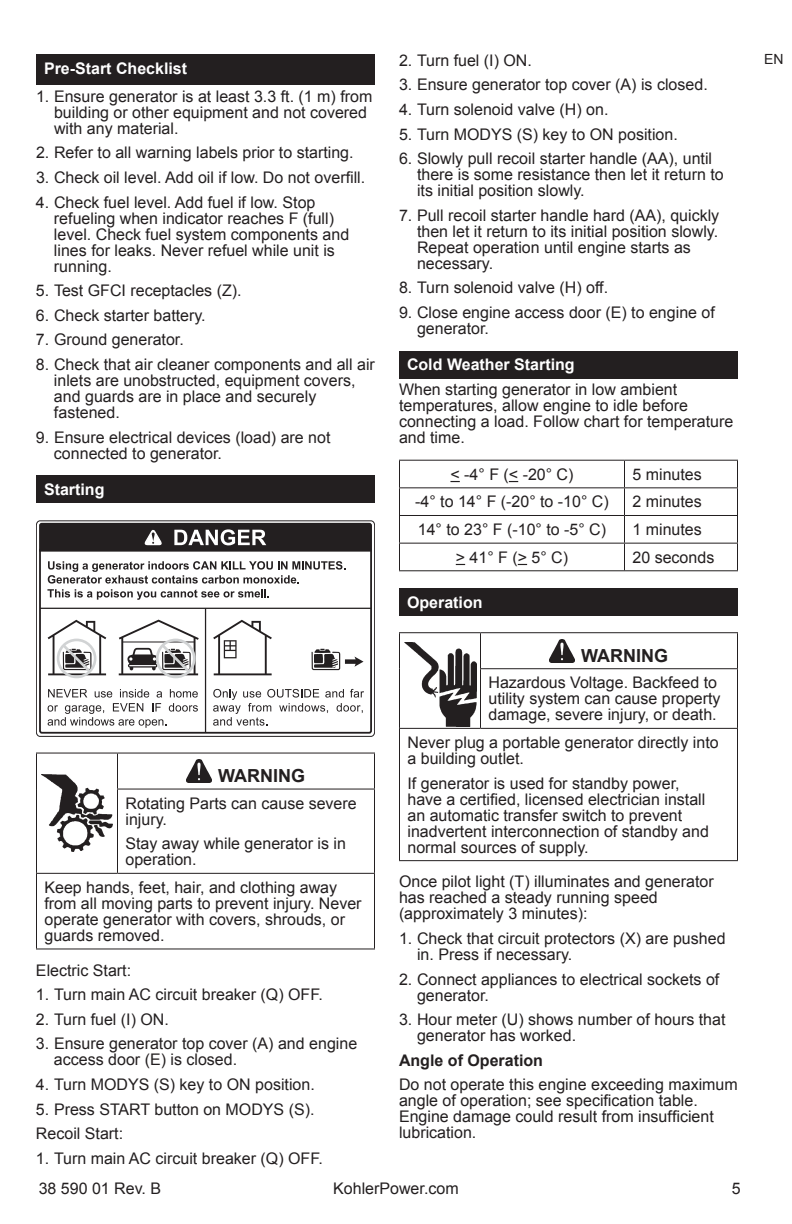
<style>
.page{position:relative;width:792px;height:1224px;background:#fff}
.page>*{position:absolute;margin:0;border:0;box-sizing:border-box;transform-origin:0 0}
.t1{font:700 18px "Arial";color:#231f20}
.t2{font:16px/16px "Arial";color:#231f20}
.t3{font:700 16px "Arial";color:#fff}
.t4{font:700 16px "Arial";color:#231f20}
.t5{font:14px "Arial";color:#231f20}
</style>
<div class="page">
<div style="left:36px;top:54px;width:339px;height:31px;background:#231f20"></div>
<div style="left:36px;top:475px;width:339px;height:28px;background:#231f20"></div>
<svg style="left:312px;top:649px;width:52px;height:21px"></svg>
<div style="left:36px;top:520px;width:339px;height:217px;border:1px solid #231f20;border-radius:4px"></div>
<div style="left:39px;top:547px;width:333px;height:187px;border:2px solid #231f20;border-radius:2px"></div>
<svg style="left:39px;top:522px;width:333px;height:31px;background:#454142"></svg>
<svg style="left:47px;top:561px;width:298px;height:39px"></svg>
<svg style="left:48px;top:689px;width:150px;height:39px"></svg>
<svg style="left:213px;top:689px;width:151px;height:37px"></svg>
<hr style="left:40px;top:608px;width:331px;height:1px;background:#231f20">
<hr style="left:205px;top:608px;width:1px;height:124px;background:#231f20">
<svg style="left:213px;top:620px;width:59px;height:55px"></svg>
<svg style="left:48px;top:620px;width:58px;height:58px"></svg>
<svg style="left:119px;top:620px;width:80px;height:58px"></svg>
<hr style="left:36px;top:753px;width:82px;height:1px;background:#231f20">
<hr style="left:36px;top:754px;width:1px;height:35px;background:#231f20">
<hr style="left:118px;top:753px;width:257px;height:1px;background:#231f20">
<hr style="left:117px;top:754px;width:1px;height:35px;background:#231f20">
<hr style="left:374px;top:754px;width:1px;height:35px;background:#231f20">
<hr style="left:36px;top:789px;width:1px;height:84px;background:#231f20">
<hr style="left:117px;top:789px;width:258px;height:1px;background:#231f20">
<hr style="left:117px;top:790px;width:1px;height:83px;background:#231f20">
<hr style="left:374px;top:790px;width:1px;height:83px;background:#231f20">
<hr style="left:36px;top:873px;width:82px;height:1px;background:#231f20">
<hr style="left:36px;top:874px;width:1px;height:74px;background:#231f20">
<hr style="left:118px;top:873px;width:257px;height:1px;background:#231f20">
<hr style="left:374px;top:874px;width:1px;height:74px;background:#231f20">
<hr style="left:36px;top:948px;width:339px;height:1px;background:#231f20">
<img style="left:41px;top:775px;width:72px;height:77px">
<img style="left:187px;top:760px;width:25px;height:22px">
<div style="left:399px;top:351px;width:339px;height:27px;background:#231f20"></div>
<hr style="left:399px;top:460px;width:226px;height:1px;background:#231f20">
<hr style="left:625px;top:460px;width:113px;height:1px;background:#231f20">
<hr style="left:399px;top:487px;width:226px;height:1px;background:#231f20">
<hr style="left:625px;top:487px;width:113px;height:1px;background:#231f20">
<hr style="left:399px;top:515px;width:226px;height:1px;background:#231f20">
<hr style="left:625px;top:515px;width:113px;height:1px;background:#231f20">
<hr style="left:399px;top:543px;width:226px;height:1px;background:#231f20">
<svg style="left:399px;top:461px;width:1px;height:109px"></svg>
<hr style="left:625px;top:543px;width:113px;height:1px;background:#231f20">
<svg style="left:624px;top:461px;width:1px;height:109px"></svg>
<svg style="left:737px;top:461px;width:1px;height:109px"></svg>
<hr style="left:399px;top:570px;width:339px;height:1px;background:#231f20">
<div style="left:399px;top:588px;width:339px;height:28px;background:#231f20"></div>
<hr style="left:399px;top:632px;width:82px;height:1px;background:#231f20">
<hr style="left:399px;top:633px;width:1px;height:36px;background:#231f20">
<hr style="left:481px;top:632px;width:257px;height:1px;background:#231f20">
<hr style="left:480px;top:633px;width:1px;height:35px;background:#231f20">
<hr style="left:737px;top:633px;width:1px;height:35px;background:#231f20">
<hr style="left:399px;top:669px;width:1px;height:59px;background:#231f20">
<hr style="left:480px;top:668px;width:258px;height:1px;background:#231f20">
<hr style="left:480px;top:669px;width:1px;height:59px;background:#231f20">
<hr style="left:737px;top:669px;width:1px;height:59px;background:#231f20">
<hr style="left:399px;top:728px;width:82px;height:1px;background:#231f20">
<hr style="left:399px;top:729px;width:1px;height:131px;background:#231f20">
<hr style="left:481px;top:728px;width:257px;height:1px;background:#231f20">
<hr style="left:737px;top:729px;width:1px;height:131px;background:#231f20">
<hr style="left:399px;top:860px;width:339px;height:1px;background:#231f20">
<img style="left:405px;top:643px;width:71px;height:83px">
<img style="left:550px;top:639px;width:25px;height:23px">
<p class="t3" style="left:44px;top:59px;width:145px">Pre-Start Checklist</p>
<p class="t2" style="left:54px;top:88px;width:320px;text-indent:-18px">1. Ensure generator is at least 3.3 ft. (1 m) from building or other equipment and not covered with any material.</p>
<p class="t2" style="left:36px;top:145px;width:319px">2. Refer to all warning labels prior to starting.</p>
<p class="t2" style="left:36px;top:169px;width:331px">3. Check oil level. Add oil if low. Do not overfill.</p>
<p class="t2" style="left:54px;top:194px;width:297px;text-indent:-18px">4. Check fuel level. Add fuel if low. Stop refueling when indicator reaches F (full) level. Check fuel system components and lines for leaks. Never refuel while unit is running.</p>
<p class="t2" style="left:36px;top:283px;width:207px">5. Test GFCI receptacles (Z).</p>
<p class="t2" style="left:36px;top:307px;width:171px">6. Check starter battery.</p>
<p class="t2" style="left:36px;top:332px;width:149px">7. Ground generator.</p>
<p class="t2" style="left:54px;top:357px;width:322px;text-indent:-18px">8. Check that air cleaner components and all air inlets are unobstructed, equipment covers, and guards are in place and securely fastened.</p>
<p class="t2" style="left:54px;top:429px;width:278px;text-indent:-18px">9. Ensure electrical devices (load) are not connected to generator.</p>
<p class="t3" style="left:44px;top:481px;width:62px">Starting</p>
<p class="t1" style="left:218px;top:766px;width:88px">WARNING</p>
<p class="t2" style="left:126px;top:795px;width:233px">Rotating Parts can cause severe injury.</p>
<p class="t2" style="left:126px;top:836px;width:222px">Stay away while generator is in operation.</p>
<p class="t2" style="left:45px;top:879px;width:319px">Keep hands, feet, hair, and clothing away from all moving parts to prevent injury. Never operate generator with covers, shrouds, or guards removed.</p>
<p class="t2" style="left:36px;top:962px;width:97px">Electric Start:</p>
<p class="t2" style="left:36px;top:987px;width:288px">1. Turn main AC circuit breaker (Q) OFF.</p>
<p class="t2" style="left:36px;top:1011px;width:134px">2. Turn fuel (I) ON.</p>
<p class="t2" style="left:54px;top:1036px;width:305px;text-indent:-18px">3. Ensure generator top cover (A) and engine access door (E) is closed.</p>
<p class="t2" style="left:36px;top:1077px;width:280px">4. Turn MODYS (S) key to ON position.</p>
<p class="t2" style="left:36px;top:1097px;width:280px;line-height:24.6px">5. Press START button on MODYS (S).<br>Recoil Start:</p>
<p class="t2" style="left:36px;top:1150px;width:288px">1. Turn main AC circuit breaker (Q) OFF.</p>
<p class="t2" style="left:399px;top:52px;width:134px">2. Turn fuel (I) ON.</p>
<p class="t2" style="left:399px;top:77px;width:310px">3. Ensure generator top cover (A) is closed.</p>
<p class="t2" style="left:399px;top:101px;width:211px">4. Turn solenoid valve (H) on.</p>
<p class="t2" style="left:399px;top:126px;width:280px">5. Turn MODYS (S) key to ON position.</p>
<p class="t2" style="left:417px;top:151px;width:308px;text-indent:-18px">6. Slowly pull recoil starter handle (AA), until there is some resistance then let it return to its initial position slowly.</p>
<p class="t2" style="left:417px;top:207px;width:304px;text-indent:-18px">7. Pull recoil starter handle hard (AA), quickly then let it return to its initial position slowly.<br>Repeat operation until engine starts as necessary.</p>
<p class="t2" style="left:399px;top:280px;width:211px">8. Turn solenoid valve (H) off.</p>
<p class="t2" style="left:417px;top:305px;width:299px;text-indent:-18px">9. Close engine access door (E) to engine of generator.</p>
<p class="t3" style="left:407px;top:356px;width:169px">Cold Weather Starting</p>
<p class="t2" style="left:399px;top:382px;width:336px">When starting generator in low ambient temperatures, allow engine to idle before connecting a load. Follow chart for temperature and time.</p>
<p class="t2" style="left:450px;top:466px;width:125px">&lt; -4° F (&lt; -20° C)</p>
<p class="t2" style="left:633px;top:466px;width:71px">5 minutes</p>
<p class="t2" style="left:415px;top:494px;width:195px">-4° to 14° F (-20° to -10° C)</p>
<p class="t2" style="left:633px;top:494px;width:71px">2 minutes</p>
<p class="t2" style="left:418px;top:522px;width:190px">14° to 23° F (-10° to -5° C)</p>
<p class="t2" style="left:633px;top:522px;width:71px">1 minutes</p>
<p class="t2" style="left:456px;top:549px;width:114px">&gt; 41° F (&gt; 5° C)</p>
<p class="t2" style="left:633px;top:549px;width:83px">20 seconds</p>
<p class="t3" style="left:407px;top:593px;width:77px">Operation</p>
<p class="t1" style="left:581px;top:646px;width:88px">WARNING</p>
<p class="t2" style="left:489px;top:675px;width:234px">Hazardous Voltage. Backfeed to utility system can cause property damage, severe injury, or death.</p>
<p class="t2" style="left:408px;top:734px;width:313px">Never plug a portable generator directly into a building outlet.</p>
<p class="t2" style="left:408px;top:775px;width:303px">If generator is used for standby power, have a certified, licensed electrician install an automatic transfer switch to prevent inadvertent interconnection of standby and normal sources of supply.</p>
<p class="t2" style="left:399px;top:874px;width:316px">Once pilot light (T) illuminates and generator has reached a steady running speed (approximately 3 minutes):</p>
<p class="t2" style="left:417px;top:930px;width:310px;text-indent:-18px">1. Check that circuit protectors (X) are pushed in. Press if necessary.</p>
<p class="t2" style="left:417px;top:971px;width:304px;text-indent:-18px">2. Connect appliances to electrical sockets of generator.</p>
<p class="t2" style="left:417px;top:1012px;width:310px;text-indent:-18px">3. Hour meter (U) shows number of hours that generator has worked.</p>
<p class="t4" style="left:399px;top:1051px;width:146px">Angle of Operation</p>
<p class="t2" style="left:399px;top:1077px;width:340px">Do not operate this engine exceeding maximum angle of operation; see specification table.<br>Engine damage could result from insufficient lubrication.</p>
<p class="t2" style="left:39px;top:1180px;width:124px">38 590 01 Rev. B</p>
<p class="t2" style="left:333px;top:1180px;width:127px">KohlerPower.com</p>
<p class="t2" style="left:732px;top:1180px;width:10px">5</p>
<p class="t5" style="left:764px;top:52px;width:21px">EN</p>
</div>
